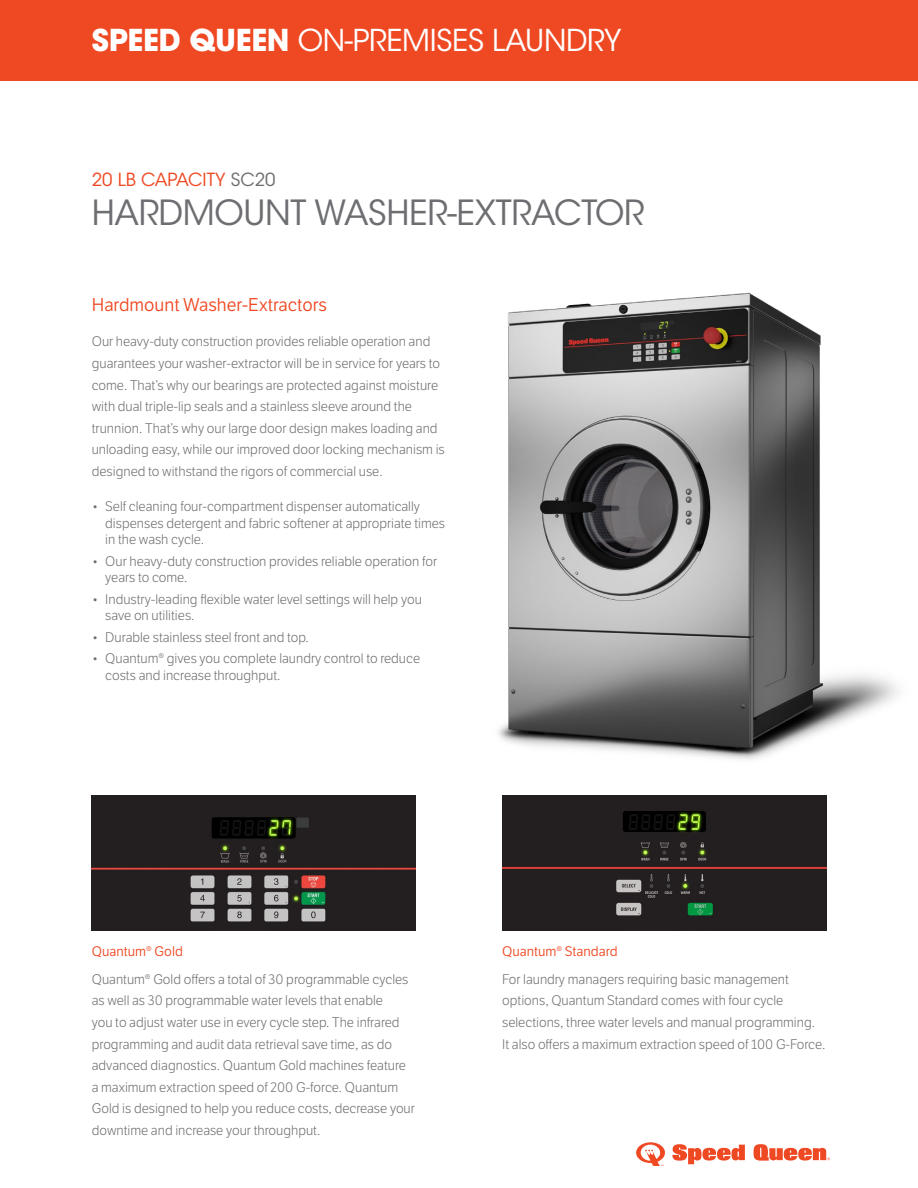
<style>
.page{position:relative;width:918px;height:1188px;background:#fff}
.page>*{position:absolute;margin:0;border:0;box-sizing:border-box;transform-origin:0 0}
.t1{font:34.5px "ITC Avant Garde Std";letter-spacing:-.01em;color:#6d6e71}
.t2{font:30px "ITC Avant Garde Std";letter-spacing:-.01em;color:#fff}
.t3{font:18px "LFT Etica";color:#ef4923}
.t4{font:18px "ITC Avant Garde Std";color:#ef4923}
.t5{font:300 13.5px/21.6px "LFT Etica";color:#6d6e71}
.t6{font:13.5px "LFT Etica";color:#ef4923}
.s1{font-weight:700}
.s2{color:#6d6e71}
</style>
<div class="page">
<img style="left:390px;top:292px;width:508px;height:576px">
<div style="left:0;top:0;width:918px;height:81px;background:#ef4923"></div>
<img style="left:92px;top:796px;width:324px;height:135px">
<img style="left:502px;top:796px;width:324px;height:135px">
<svg style="left:672px;top:1144px;width:73px;height:20px"></svg>
<svg style="left:754px;top:1144px;width:76px;height:17px"></svg>
<svg style="left:636px;top:1142px;width:29px;height:24px"></svg>
<h2 class="t2" style="left:92px;top:22px;width:531px"><span class="s1">SPEED QUEEN</span> ON-PREMISES LAUNDRY</h2>
<h3 class="t4" style="left:92px;top:169px;width:185px">20 LB CAPACITY <span class="s2">SC20</span></h3>
<h1 class="t1" style="left:92px;top:192px;width:554px">HARDMOUNT WASHER-EXTRACTOR</h1>
<h3 class="t3" style="left:92px;top:295px;width:237px">Hardmount Washer-Extractors</h3>
<p class="t5" style="left:92px;top:331px;width:355px">Our heavy-duty construction provides reliable operation and guarantees your washer-extractor will be in service for years to come. That’s why our bearings are protected against moisture with dual triple-lip seals and a stainless sleeve around the trunnion. That’s why our large door design makes loading and unloading easy, while our improved door locking mechanism is designed to withstand the rigors of commercial use.</p>
<p class="t5" style="left:105px;top:499px;width:341px;line-height:16.5px;text-indent:-13px">• Self cleaning four-compartment dispenser automatically dispenses detergent and fabric softener at appropriate times in the wash cycle.</p>
<p class="t5" style="left:105px;top:553px;width:333px;line-height:16.5px;text-indent:-13px">• Our heavy-duty construction provides reliable operation for years to come.</p>
<p class="t5" style="left:105px;top:591px;width:318px;line-height:16.5px;text-indent:-13px">• Industry-leading flexible water level settings will help you save on utilities.</p>
<p class="t5" style="left:92px;top:627px;width:219px">• Durable stainless steel front and top.</p>
<p class="t5" style="left:105px;top:651px;width:316px;line-height:16.5px;text-indent:-13px">• Quantum® gives you complete laundry control to reduce costs and increase throughput.</p>
<p class="t6" style="left:92px;top:943px;width:93px">Quantum® Gold</p>
<p class="t5" style="left:92px;top:969px;width:325px">Quantum® Gold offers a total of 30 programmable cycles as well as 30 programmable water levels that enable<br>you to adjust water use in every cycle step. The infrared programming and audit data retrieval save time, as do advanced diagnostics. Quantum Gold machines feature a maximum extraction speed of 200 G-force. Quantum Gold is designed to help you reduce costs, decrease your downtime and increase your throughput.</p>
<p class="t6" style="left:502px;top:943px;width:117px">Quantum® Standard</p>
<p class="t5" style="left:502px;top:969px;width:325px">For laundry managers requiring basic management options, Quantum Standard comes with four cycle selections, three water levels and manual programming.<br>It also offers a maximum extraction speed of 100 G-Force.</p>
</div>
